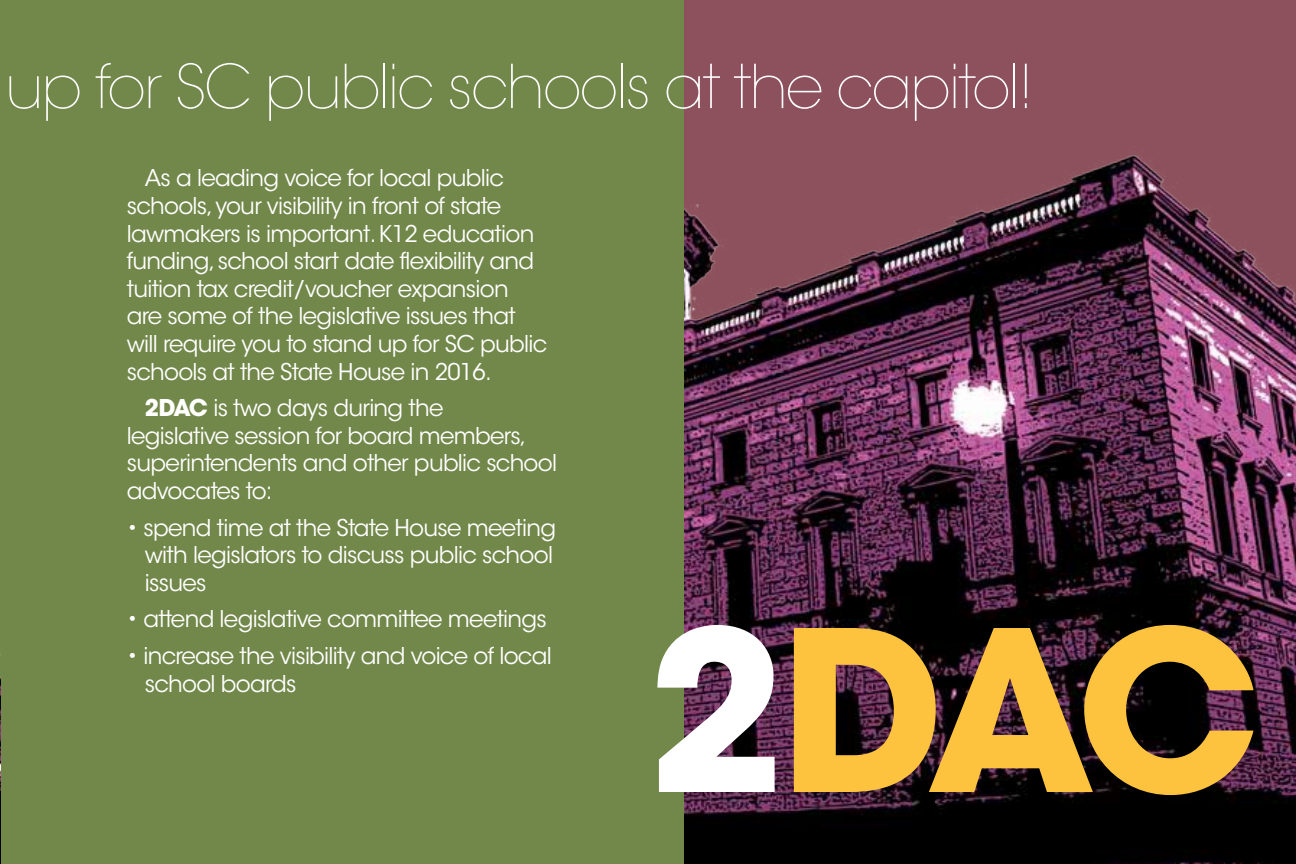
<style>
.page{position:relative;width:1296px;height:864px;background:#fff}
.page>*{position:absolute;margin:0;border:0;box-sizing:border-box;transform-origin:0 0}
.t1{font:700 221.6px "ITC Avant Garde Std";color:#fec33e}
.t2{font:200 60px "ITC Avant Garde Std";letter-spacing:-.03em;color:#fff}
.t3{font:23px/27.6px "ITC Avant Garde Std";letter-spacing:-.03em;color:#fff}
.s1{font-weight:700}
.s2{color:#fff}
</style>
<div class="page">
<div style="left:0;top:0;width:684px;height:864px;background:#72884a"></div>
<img style="left:684px;top:0;width:612px;height:864px">
<img style="left:0;top:654px;width:1px;height:210px">
<h2 class="t2" style="left:5px;top:51px;width:1030px">up for SC public schools at the capitol!</h2>
<p class="t3" style="left:127px;top:165px;width:422px;text-indent:18px">As a leading voice for local public schools, your visibility in front of state lawmakers is important. K12 education funding, school start date flexibility and tuition tax credit/voucher expansion are some of the legislative issues that will require you to stand up for SC public schools at the State House in 2016.</p>
<p class="t3" style="left:127px;top:394px;width:432px;text-indent:18px"><span class="s1">2DAC</span> is two days during the<br>legislative session for board members, superintendents and other public school advocates to:</p>
<p class="t3" style="left:145px;top:514px;width:413px;text-indent:-18px">• spend time at the State House meeting with legislators to discuss public school issues</p>
<p class="t3" style="left:127px;top:606px;width:422px">• attend legislative committee meetings</p>
<p class="t3" style="left:145px;top:642px;width:408px;text-indent:-18px">• increase the visibility and voice of local school boards</p>
<h1 class="t1" style="left:648px;top:567px;width:614px"><span class="s2">2</span>DAC</h1>
</div>
